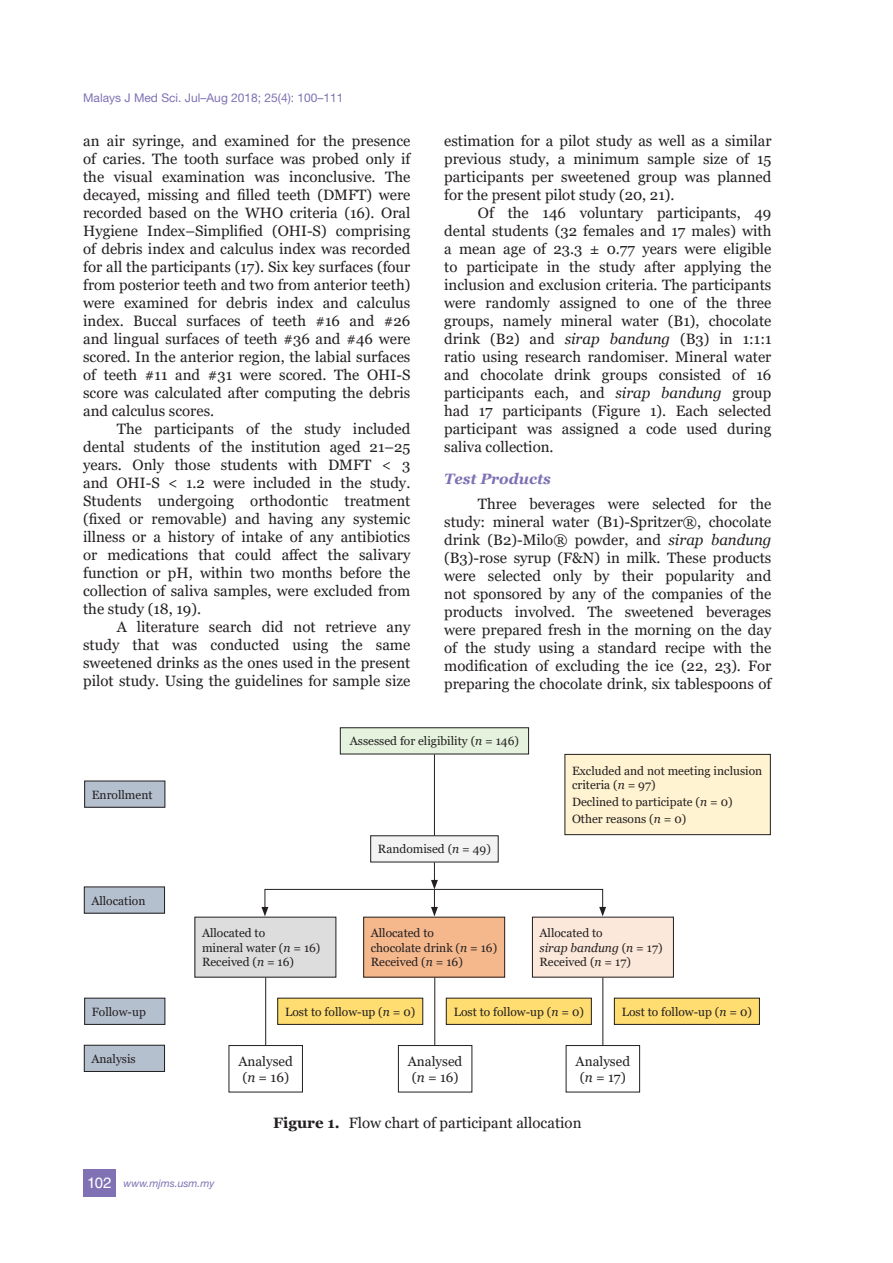
<style>
.page{position:relative;width:893px;height:1263px;background:#fff}
.page>*{position:absolute;margin:0;border:0;box-sizing:border-box;transform-origin:0 0}
.t1{font:15px/18px "Georgia";color:#231f20;text-align:justify}
.t2{font:italic 700 15px "Georgia";color:#7f71b3}
.t3{font:13.5px/16.2px "Georgia";color:#231f20}
.t4{font:12px/14.4px "Georgia";color:#231f20}
.t5{font:12px "Helvetica Neue LT Std";color:#7f71b3}
.t6{font:italic 10.5px "Helvetica Neue LT Std";color:#7f71b3}
.s1{font-style:italic}
.s2{font-weight:700}
.s3{font-family:"Helvetica LT Std";font-style:normal;font-size:15px;color:#fff}
</style>
<div class="page">
<div style="left:83px;top:1169px;width:33px;height:27px;background:#7f71b3"></div>
<div style="left:340px;top:728px;width:189px;height:26px;background:#e5f2dd"></div>
<div style="left:340px;top:727px;width:189px;height:27px;border:1px solid #231f20"></div>
<div style="left:371px;top:836px;width:127px;height:26px;background:#f3f3f3"></div>
<div style="left:370px;top:835px;width:129px;height:27px;border:1px solid #231f20"></div>
<div style="left:278px;top:998px;width:145px;height:26px;background:#ffdd71"></div>
<div style="left:277px;top:998px;width:146px;height:27px;border:1px solid #231f20"></div>
<div style="left:446px;top:998px;width:145px;height:26px;background:#ffdd71"></div>
<div style="left:446px;top:998px;width:146px;height:27px;border:1px solid #231f20"></div>
<div style="left:614px;top:998px;width:145px;height:26px;background:#ffdd71"></div>
<div style="left:614px;top:998px;width:146px;height:27px;border:1px solid #231f20"></div>
<div style="left:229px;top:1045px;width:74px;height:47px;border:1px solid #231f20"></div>
<div style="left:398px;top:1045px;width:74px;height:47px;border:1px solid #231f20"></div>
<div style="left:566px;top:1045px;width:74px;height:47px;border:1px solid #231f20"></div>
<div style="left:85px;top:781px;width:80px;height:26px;background:#b5c0cf"></div>
<div style="left:84px;top:781px;width:81px;height:27px;border:1px solid #231f20"></div>
<div style="left:84px;top:887px;width:81px;height:26px;background:#b5c0cf"></div>
<div style="left:85px;top:998px;width:80px;height:26px;background:#b5c0cf"></div>
<div style="left:84px;top:998px;width:81px;height:27px;border:1px solid #231f20"></div>
<div style="left:84px;top:1045px;width:81px;height:26px;background:#b5c0cf"></div>
<div style="left:84px;top:1045px;width:81px;height:27px;border:1px solid #231f20"></div>
<div style="left:364px;top:917px;width:141px;height:60px;background:#f5b88d"></div>
<div style="left:363px;top:917px;width:142px;height:60px;border:1px solid #231f20"></div>
<div style="left:532px;top:917px;width:141px;height:60px;background:#fbe8da"></div>
<div style="left:532px;top:917px;width:142px;height:60px;border:1px solid #231f20"></div>
<div style="left:195px;top:917px;width:141px;height:60px;background:#ddd"></div>
<hr style="left:434px;top:754px;width:1px;height:81px;background:#231f20">
<hr style="left:265px;top:977px;width:1px;height:68px;background:#231f20">
<hr style="left:434px;top:977px;width:1px;height:68px;background:#231f20">
<hr style="left:602px;top:977px;width:1px;height:68px;background:#231f20">
<svg style="left:431px;top:862px;width:7px;height:54px"></svg>
<div style="left:565px;top:754px;width:205px;height:81px;background:#fff3d1"></div>
<div style="left:564px;top:754px;width:207px;height:81px;border:1px solid #231f20"></div>
<div style="left:265px;top:889px;width:338px;height:21px;border:1px solid #231f20"></div>
<svg style="left:261px;top:907px;width:7px;height:9px"></svg>
<svg style="left:599px;top:907px;width:7px;height:9px"></svg>
<p class="t5" style="left:83px;top:91px;width:262px">Malays J Med Sci. Jul–Aug 2018; 25(4): 100–111</p>
<p class="t1" style="left:83px;top:132px;width:329px">an air syringe, and examined for the presence of caries. The tooth surface was probed only if the visual examination was inconclusive. The decayed, missing and filled teeth (DMFT) were recorded based on the WHO criteria (16). Oral Hygiene Index–Simplified (OHI-S) comprising of debris index and calculus index was recorded for all the participants (17). Six key surfaces (four from posterior teeth and two from anterior teeth) were examined for debris index and calculus index. Buccal surfaces of teeth #16 and #26 and lingual surfaces of teeth #36 and #46 were scored. In the anterior region, the labial surfaces of teeth #11 and #31 were scored. The OHI-S score was calculated after computing the debris and calculus scores.</p>
<p class="t1" style="left:83px;top:420px;width:329px;text-indent:34px">The participants of the study included dental students of the institution aged 21–25 years. Only those students with DMFT &lt; 3 and OHI-S &lt; 1.2 were included in the study.<br>Students undergoing orthodontic treatment (fixed or removable) and having any systemic illness or a history of intake of any antibiotics or medications that could affect the salivary function or pH, within two months before the collection of saliva samples, were excluded from the study (18, 19).</p>
<p class="t1" style="left:83px;top:618px;width:329px;text-indent:34px">A literature search did not retrieve any study that was conducted using the same sweetened drinks as the ones used in the present pilot study. Using the guidelines for sample size</p>
<p class="t1" style="left:444px;top:132px;width:329px">estimation for a pilot study as well as a similar previous study, a minimum sample size of 15 participants per sweetened group was planned for the present pilot study (20, 21).</p>
<p class="t1" style="left:444px;top:204px;width:329px;text-indent:34px">Of the 146 voluntary participants, 49 dental students (32 females and 17 males) with a mean age of 23.3 ± 0.77 years were eligible to participate in the study after applying the inclusion and exclusion criteria. The participants were randomly assigned to one of the three groups, namely mineral water (B1), chocolate drink (B2) and <span class="s1">sirap bandung</span> (B3) in 1:1:1 ratio using research randomiser. Mineral water and chocolate drink groups consisted of 16 participants each, and <span class="s1">sirap bandung</span> group had 17 participants (Figure 1). Each selected participant was assigned a code used during saliva collection.</p>
<p class="t2" style="left:444px;top:469px;width:108px">Test Products</p>
<p class="t1" style="left:444px;top:495px;width:329px;text-indent:34px">Three beverages were selected for the study: mineral water (B1)-Spritzer®, chocolate drink (B2)-Milo® powder, and <span class="s1">sirap bandung </span>(B3)-rose syrup (F&amp;N) in milk. These products were selected only by their popularity and not sponsored by any of the companies of the products involved. The sweetened beverages were prepared fresh in the morning on the day of the study using a standard recipe with the modification of excluding the ice (22, 23). For preparing the chocolate drink, six tablespoons of</p>
<p class="t4" style="left:92px;top:787px;width:62px">Enrollment</p>
<p class="t4" style="left:91px;top:893px;width:56px">Allocation</p>
<p class="t4" style="left:92px;top:1005px;width:56px">Follow-up</p>
<p class="t4" style="left:91px;top:1052px;width:46px">Analysis</p>
<p class="t4" style="left:202px;top:926px;width:120px">Allocated to<br>mineral water (<span class="s1">n</span> = 16)<br>Received (<span class="s1">n</span> = 16)</p>
<p class="t4" style="left:350px;top:734px;width:171px">Assessed for eligibility (<span class="s1">n</span> = 146)</p>
<p class="t4" style="left:378px;top:842px;width:114px">Randomised (<span class="s1">n</span> = 49)</p>
<p class="t4" style="left:572px;top:764px;width:192px">Excluded and not meeting inclusion criteria (<span class="s1">n</span> = 97)</p>
<p class="t4" style="left:572px;top:794px;width:162px;line-height:17.1px">Declined to participate (<span class="s1">n</span> = 0)<br>Other reasons (<span class="s1">n</span> = 0)</p>
<p class="t4" style="left:371px;top:926px;width:128px">Allocated to<br>chocolate drink (<span class="s1">n</span> = 16)<br>Received (<span class="s1">n</span> = 16)</p>
<p class="t4" style="left:540px;top:926px;width:124px">Allocated to<br><span class="s1">sirap bandung</span> (<span class="s1">n</span> = 17)<br>Received (<span class="s1">n</span> = 17)</p>
<p class="t4" style="left:285px;top:1005px;width:132px">Lost to follow-up (<span class="s1">n</span> = 0)</p>
<p class="t4" style="left:454px;top:1005px;width:132px">Lost to follow-up (<span class="s1">n</span> = 0)</p>
<p class="t4" style="left:622px;top:1005px;width:132px">Lost to follow-up (<span class="s1">n</span> = 0)</p>
<p class="t3" style="left:238px;top:1053px;width:56px">Analysed (<span class="s1">n</span> = 16)</p>
<p class="t3" style="left:408px;top:1053px;width:56px">Analysed (<span class="s1">n</span> = 16)</p>
<p class="t3" style="left:576px;top:1053px;width:56px;text-align:center">Analysed (<span class="s1">n</span> = 17)</p>
<p class="t1" style="left:273px;top:1114px;width:310px"><span class="s2">Figure 1.</span> Flow chart of participant allocation</p>
<p class="t6" style="left:87px;top:1176px;width:129px"><span class="s3">102</span> www.mjms.usm.my</p>
</div>
